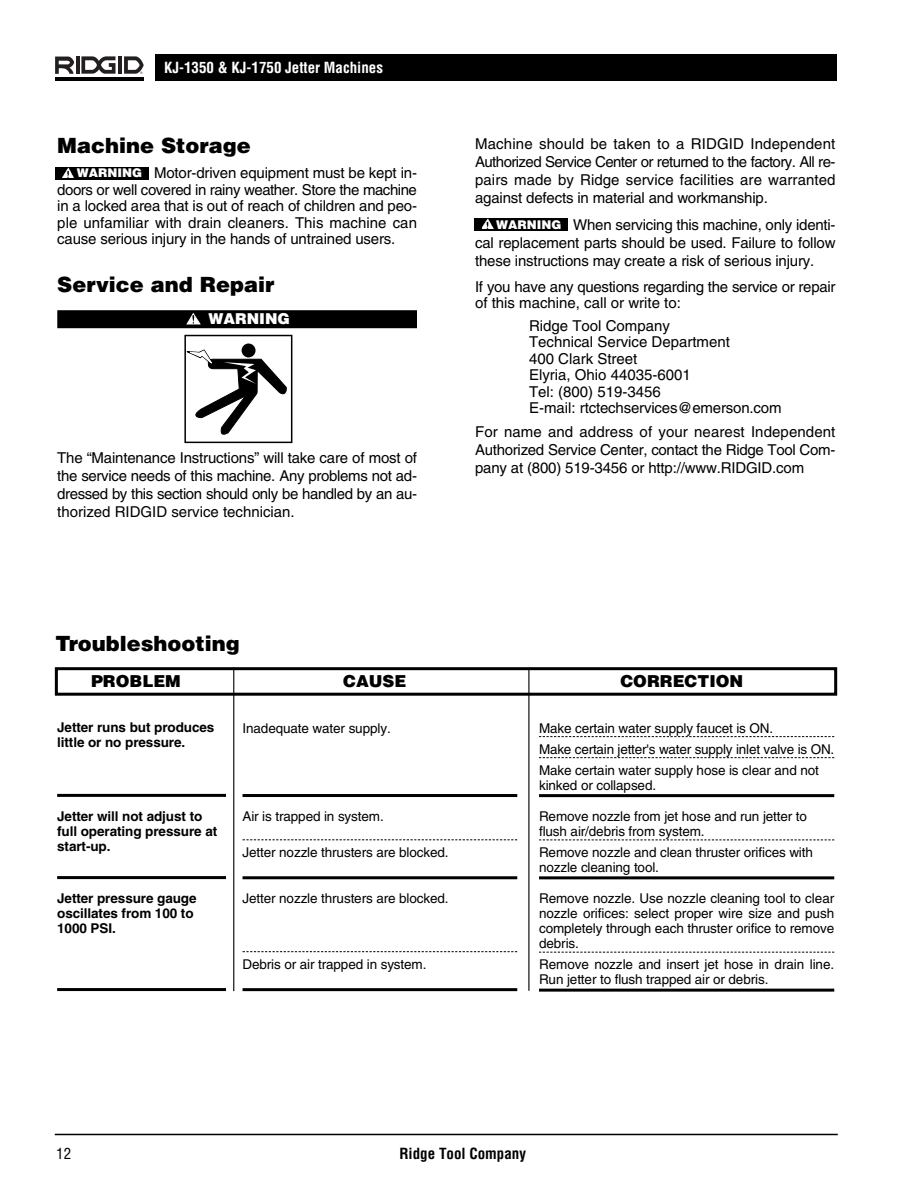
<style>
.page{position:relative;width:918px;height:1188px;background:#fff}
.page>*{position:absolute;margin:0;border:0;box-sizing:border-box;transform-origin:0 0}
.t1{font:900 21px "Helvetica";color:#000}
.t2{font:900 16.5px "Helvetica";color:#000}
.t3{font:15px/18px "Helvetica";letter-spacing:-.01em;color:#000;text-align:justify}
.t4{font:700 condensed 15px "Helvetica";color:#fff}
.t5{font:700 condensed 15px "Helvetica";color:#000}
.t6{font:900 15px "Helvetica";color:#fff}
.t7{font:condensed 15px "Helvetica";color:#000}
.t8{font:13.5px/15px "Helvetica";letter-spacing:-.01em;color:#000}
.t9{font:700 13.5px/15px "Helvetica";letter-spacing:-.005em;color:#000}
.t10{font:900 12px "Helvetica";color:#fff}
</style>
<div class="page">
<div style="left:155px;top:55px;width:682px;height:26px;background:#000"></div>
<hr style="left:76px;top:57px;width:3px;height:17px;background:#231f20">
<hr style="left:118px;top:57px;width:4px;height:17px;background:#231f20">
<hr style="left:55px;top:77px;width:88px;height:4px;background:#000">
<svg style="left:55px;top:57px;width:19px;height:17px"></svg>
<svg style="left:81px;top:56px;width:35px;height:18px"></svg>
<svg style="left:124px;top:56px;width:20px;height:18px"></svg>
<hr style="left:55px;top:1134px;width:783px;height:1px;background:#000">
<div style="left:55px;top:667px;width:782px;height:29px;border:3px solid #000"></div>
<hr style="left:57px;top:794px;width:169px;height:3px;background:#000">
<hr style="left:57px;top:876px;width:169px;height:3px;background:#000">
<hr style="left:57px;top:988px;width:169px;height:3px;background:#000">
<hr style="left:243px;top:794px;width:274px;height:3px;background:#000">
<svg style="left:243px;top:839px;width:274px;height:1px"></svg>
<hr style="left:243px;top:876px;width:274px;height:3px;background:#000">
<svg style="left:243px;top:951px;width:274px;height:1px"></svg>
<hr style="left:243px;top:988px;width:274px;height:3px;background:#000">
<svg style="left:539px;top:736px;width:295px;height:1px"></svg>
<svg style="left:539px;top:757px;width:295px;height:1px"></svg>
<hr style="left:539px;top:794px;width:295px;height:3px;background:#000">
<svg style="left:539px;top:840px;width:295px;height:1px"></svg>
<hr style="left:539px;top:876px;width:295px;height:3px;background:#000">
<svg style="left:539px;top:952px;width:295px;height:1px"></svg>
<hr style="left:539px;top:989px;width:295px;height:3px;background:#000">
<hr style="left:233px;top:667px;width:1px;height:324px;background:#000">
<hr style="left:528px;top:669px;width:1px;height:322px;background:#000">
<div style="left:57px;top:310px;width:360px;height:18px;background:#000"></div>
<svg style="left:186px;top:323px;width:15px;height:2px"></svg>
<svg style="left:187px;top:313px;width:13px;height:11px"></svg>
<div style="left:55px;top:167px;width:93px;height:13px;background:#000"></div>
<svg style="left:63px;top:167px;width:11px;height:11px"></svg>
<div style="left:242px;top:344px;width:14px;height:13px;background:#000;border-radius:50%"></div>
<svg style="left:187px;top:350px;width:100px;height:85px"></svg>
<div style="left:184px;top:335px;width:108px;height:108px;border:2px solid #000"></div>
<div style="left:474px;top:218px;width:94px;height:13px;background:#000"></div>
<svg style="left:482px;top:218px;width:12px;height:11px"></svg>
<p class="t4" style="left:164px;top:62px;width:221px">KJ-1350 &amp; KJ-1750 Jetter Machines</p>
<h1 class="t1" style="left:57px;top:138px;width:195px">Machine Storage</h1>
<p class="t3" style="left:57px;top:166px;width:361px;line-height:16.5px;text-indent:97px">Motor-driven equipment must be kept in&shy;doors or well covered in rainy weather. Store the machine in a locked area that is out of reach of children and peo&shy;ple unfamiliar with drain cleaners. This machine can cause serious injury in the hands of untrained users.</p>
<h1 class="t1" style="left:57px;top:277px;width:219px">Service and Repair</h1>
<p class="t6" style="left:208px;top:314px;width:83px">WARNING</p>
<p class="t10" style="left:77px;top:169px;width:67px">WARNING</p>
<p class="t3" style="left:57px;top:451px;width:361px">The “Maintenance Instructions” will take care of most of the service needs of this machine. Any problems not ad&shy;dressed by this section should only be handled by an au&shy;thorized RIDGID service technician.</p>
<h1 class="t1" style="left:56px;top:636px;width:186px">Troubleshooting</h1>
<p class="t3" style="left:475px;top:136px;width:362px">Machine should be taken to a RIDGID Independent Authorized Service Center or returned to the factory. All re&shy;pairs made by Ridge service facilities are warranted against defects in material and workmanship.</p>
<p class="t3" style="left:475px;top:217px;width:362px;text-indent:98px">When servicing this machine, only identi&shy;cal replacement parts should be used. Failure to follow these instructions may create a risk of serious injury.</p>
<p class="t3" style="left:475px;top:280px;width:362px;line-height:16.5px">If you have any questions regarding the service or repair of this machine, call or write to:</p>
<p class="t3" style="left:529px;top:319px;width:254px;line-height:16.5px;text-align:left">Ridge Tool Company<br>Technical Service Department<br>400 Clark Street<br>Elyria, Ohio 44035-6001<br>Tel: (800) 519-3456<br>E-mail: rtctechservices@emerson.com</p>
<p class="t3" style="left:475px;top:425px;width:362px">For name and address of your nearest Independent Authorized Service Center, contact the Ridge Tool Com&shy;pany at (800) 519-3456 or http://www.RIDGID.com</p>
<p class="t10" style="left:496px;top:220px;width:67px">WARNING</p>
<p class="t2" style="left:91px;top:675px;width:91px">PROBLEM</p>
<p class="t2" style="left:343px;top:675px;width:65px">CAUSE</p>
<p class="t2" style="left:620px;top:675px;width:124px">CORRECTION</p>
<p class="t9" style="left:57px;top:721px;width:159px">Jetter runs but produces little or no pressure.</p>
<p class="t8" style="left:539px;top:719px;width:297px;line-height:21px">Make certain water supply faucet is ON.<br>Make certain jetter's water supply inlet valve is ON.<br>Make certain water supply hose is clear and not</p>
<p class="t8" style="left:539px;top:779px;width:119px">kinked or collapsed.</p>
<p class="t8" style="left:539px;top:810px;width:270px">Remove nozzle from jet hose and run jetter to flush air/debris from system.</p>
<p class="t8" style="left:539px;top:846px;width:275px">Remove nozzle and clean thruster orifices with nozzle cleaning tool.</p>
<p class="t8" style="left:539px;top:892px;width:297px;text-align:justify">Remove nozzle. Use nozzle cleaning tool to clear nozzle orifices: select proper wire size and push completely through each thruster orifice to remove debris.</p>
<p class="t8" style="left:539px;top:958px;width:297px">Remove nozzle and insert jet hose in drain line.<br>Run jetter to flush trapped air or debris.</p>
<p class="t8" style="left:243px;top:722px;width:150px">Inadequate water supply.</p>
<p class="t9" style="left:57px;top:810px;width:162px">Jetter will not adjust to full operating pressure at start-up.</p>
<p class="t9" style="left:57px;top:892px;width:141px">Jetter pressure gauge oscillates from 100 to<br>1000 PSI.</p>
<p class="t8" style="left:243px;top:810px;width:143px">Air is trapped in system.</p>
<p class="t8" style="left:243px;top:846px;width:208px">Jetter nozzle thrusters are blocked.</p>
<p class="t8" style="left:243px;top:892px;width:208px">Jetter nozzle thrusters are blocked.</p>
<p class="t8" style="left:243px;top:958px;width:186px">Debris or air trapped in system.</p>
<p class="t7" style="left:56px;top:1148px;width:16px">12</p>
<p class="t5" style="left:399px;top:1148px;width:128px">Ridge Tool Company</p>
</div>
